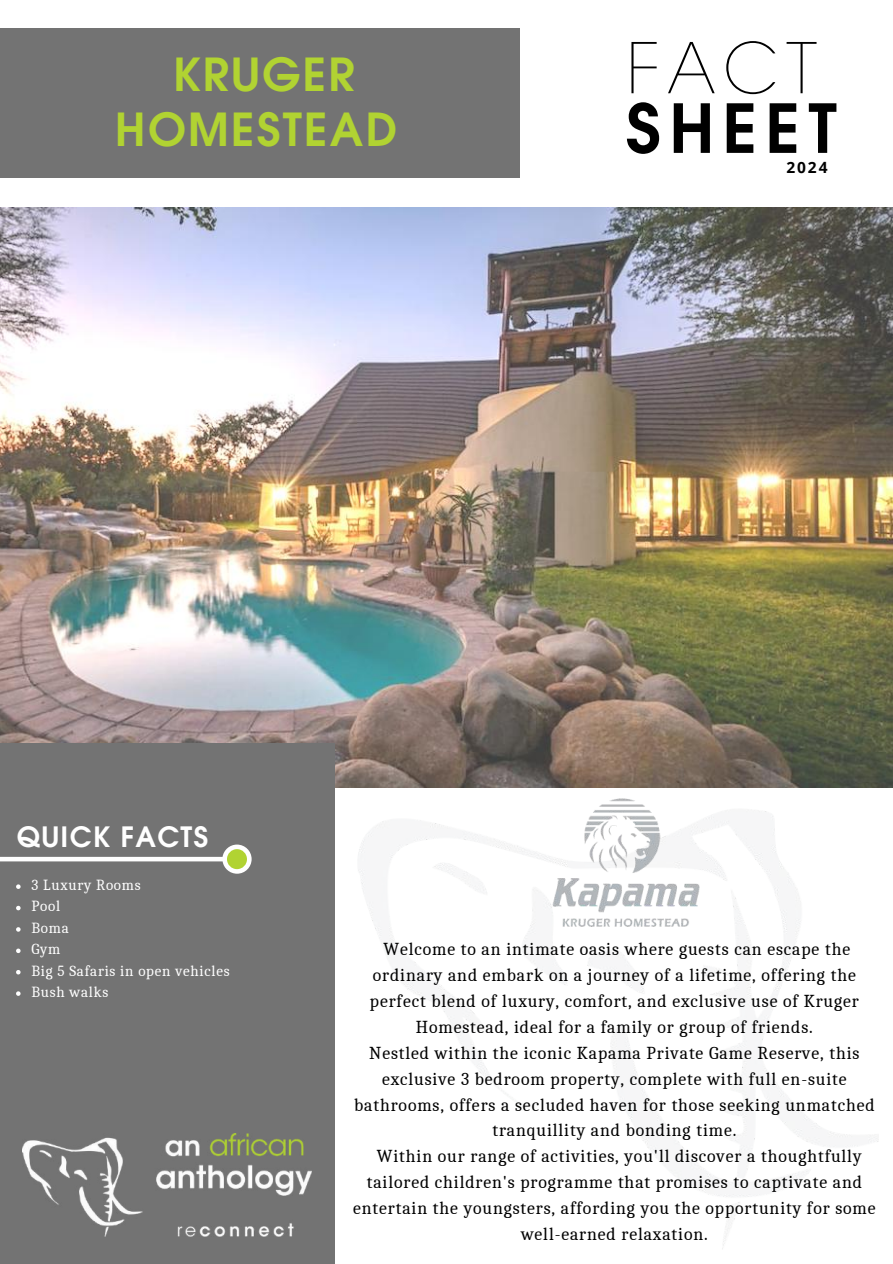
<style>
.page{position:relative;width:893px;height:1264px;background:#fff}
.page>*{position:absolute;margin:0;border:0;box-sizing:border-box;transform-origin:0 0}
.t1{font:200 69.3px "ITC Avant Garde Std";color:#000}
.t2{font:600 67.05px "Avant Garde LT";letter-spacing:.12em;color:#000}
.t3{font:600 45.3px/55.2px "Avant Garde LT";letter-spacing:.05em;color:#b1d332;text-align:center}
.t4{font:600 27.9px "Avant Garde LT";letter-spacing:.05em;color:#fff}
.t5{font:17.7px/25.8px "Caladea";letter-spacing:.05em;color:#000;text-align:center}
.t6{font:700 15.45px "Open Sans";color:#000}
.t7{font:15px/21.3px "Caladea";letter-spacing:.05em;color:#fff}
</style>
<div class="page">
<img style="left:0;top:208px;width:892px;height:579px">
<div style="left:0;top:743px;width:334px;height:520px;background:#737373"></div>
<div style="left:0;top:28px;width:520px;height:149px;background:#737373"></div>
<svg style="left:0;top:844px;width:251px;height:29px"></svg>
<img style="left:23px;top:1133px;width:289px;height:103px">
<img style="left:539px;top:785px;width:174px;height:148px">
<svg style="left:16px;top:884px;width:5px;height:4px"></svg>
<svg style="left:16px;top:905px;width:5px;height:5px"></svg>
<svg style="left:16px;top:927px;width:5px;height:4px"></svg>
<svg style="left:16px;top:948px;width:5px;height:5px"></svg>
<svg style="left:16px;top:970px;width:5px;height:4px"></svg>
<svg style="left:16px;top:991px;width:5px;height:4px"></svg>
<h3 class="t3" style="left:115px;top:46px;width:284px">KRUGER<br>HOMESTEAD</h3>
<h1 class="t1" style="left:626px;top:42px;width:192px">FACT</h1>
<h2 class="t2" style="left:626px;top:84px;width:212px">SHEET</h2>
<p class="t6" style="left:786px;top:156px;width:42px">2024</p>
<h3 class="t4" style="left:17px;top:818px;width:193px">QUICK FACTS</h3>
<p class="t7" style="left:31px;top:874px;width:200px">3 Luxury Rooms<br>Pool<br>Boma<br>Gym<br>Big 5 Safaris in open vehicles<br>Bush walks</p>
<p class="t5" style="left:353px;top:936px;width:524px">Welcome to an intimate oasis where guests can escape the ordinary and embark on a journey of a lifetime, offering the perfect blend of luxury, comfort, and exclusive use of Kruger Homestead, ideal for a family or group of friends.<br>Nestled within the iconic Kapama Private Game Reserve, this exclusive 3 bedroom property, complete with full en-suite bathrooms, offers a secluded haven for those seeking unmatched tranquillity and bonding time.<br>Within our range of activities, you'll discover a thoughtfully tailored children's programme that promises to captivate and entertain the youngsters, affording you the opportunity for some well-earned relaxation.</p>
</div>
